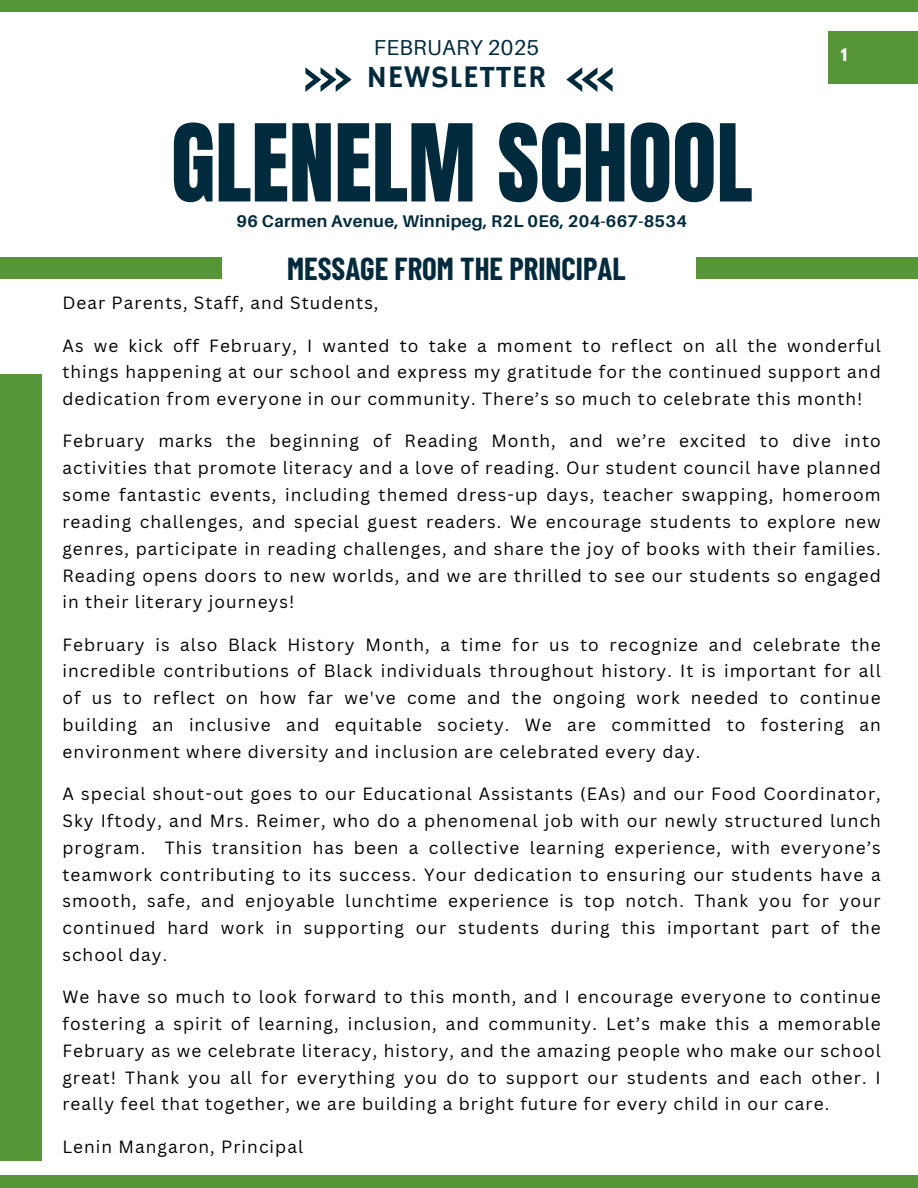
<style>
.page{position:relative;width:918px;height:1188px;background:#fff}
.page>*{position:absolute;margin:0;border:0;box-sizing:border-box;transform-origin:0 0}
.t1{font:91.05px "Anton";color:#022a3d}
.t2{font:31.35px "Hammersmith One";letter-spacing:.02em;color:#022a3d}
.t3{font:700 31.05px "Barlow Condensed";color:#022a3d}
.t4{font:21.6px "Aileron";letter-spacing:.015em;color:#022a3d}
.t5{font:17.25px/26.8px "Canva Sans";letter-spacing:.06em;color:#000;text-align:justify}
.t6{font:700 16.95px "Aileron";letter-spacing:.015em;color:#022a3d}
.t7{font:700 15.45px "League Spartan";color:#fff}
</style>
<div class="page">
<div style="left:0;top:374px;width:42px;height:786px;background:#569639"></div>
<div style="left:0;top:257px;width:222px;height:22px;background:#569639"></div>
<div style="left:696px;top:257px;width:222px;height:22px;background:#569639"></div>
<svg style="left:305px;top:67px;width:46px;height:25px"></svg>
<svg style="left:567px;top:67px;width:45px;height:25px"></svg>
<div style="left:0;top:0;width:918px;height:12px;background:#569639"></div>
<div style="left:0;top:1175px;width:918px;height:13px;background:#569639"></div>
<div style="left:828px;top:32px;width:90px;height:52px;background:#569639"></div>
<h1 class="t4" style="left:374px;top:34px;width:167px">FEBRUARY 2025</h1>
<h4 class="t2" style="left:367px;top:59px;width:181px">NEWSLETTER</h4>
<p class="t1" style="left:171px;top:98px;width:583px">GLENELM SCHOOL</p>
<p class="t6" style="left:237px;top:210px;width:452px">96 Carmen Avenue, Winnipeg, R2L 0E6, 204-667-8534</p>
<p class="t3" style="left:287px;top:249px;width:340px">MESSAGE FROM THE PRINCIPAL</p>
<h3 class="t7" style="left:841px;top:47px;width:8px">1</h3>
<h5 class="t5" style="left:62px;top:289px;width:318px">Dear Parents, Staff, and Students,</h5>
<h2 class="t5" style="left:62px;top:331px;width:820px">As we kick off February, I wanted to take a moment to reflect on all the wonderful things happening at our school and express my gratitude for the continued support and dedication from everyone in our community. There’s so much to celebrate this month!</h2>
<p class="t5" style="left:62px;top:427px;width:820px">February marks the beginning of Reading Month, and we’re excited to dive into activities that promote literacy and a love of reading. Our student council have planned some fantastic events, including themed dress-up days, teacher swapping, homeroom reading challenges, and special guest readers. We encourage students to explore new genres, participate in reading challenges, and share the joy of books with their families.<br>Reading opens doors to new worlds, and we are thrilled to see our students so engaged in their literary journeys!</p>
<p class="t5" style="left:62px;top:630px;width:820px">February is also Black History Month, a time for us to recognize and celebrate the incredible contributions of Black individuals throughout history. It is important for all of us to reflect on how far we've come and the ongoing work needed to continue building an inclusive and equitable society. We are committed to fostering an environment where diversity and inclusion are celebrated every day.</p>
<p class="t5" style="left:62px;top:780px;width:820px">A special shout-out goes to our Educational Assistants (EAs) and our Food Coordinator, Sky Iftody, and Mrs. Reimer, who do a phenomenal job with our newly structured lunch program. This transition has been a collective learning experience, with everyone’s teamwork contributing to its success. Your dedication to ensuring our students have a smooth, safe, and enjoyable lunchtime experience is top notch. Thank you for your continued hard work in supporting our students during this important part of the school day.</p>
<p class="t5" style="left:62px;top:983px;width:820px">We have so much to look forward to this month, and I encourage everyone to continue fostering a spirit of learning, inclusion, and community. Let’s make this a memorable February as we celebrate literacy, history, and the amazing people who make our school great! Thank you all for everything you do to support our students and each other. I really feel that together, we are building a bright future for every child in our care.</p>
<p class="t5" style="left:62px;top:1133px;width:242px">Lenin Mangaron, Principal</p>
</div>
